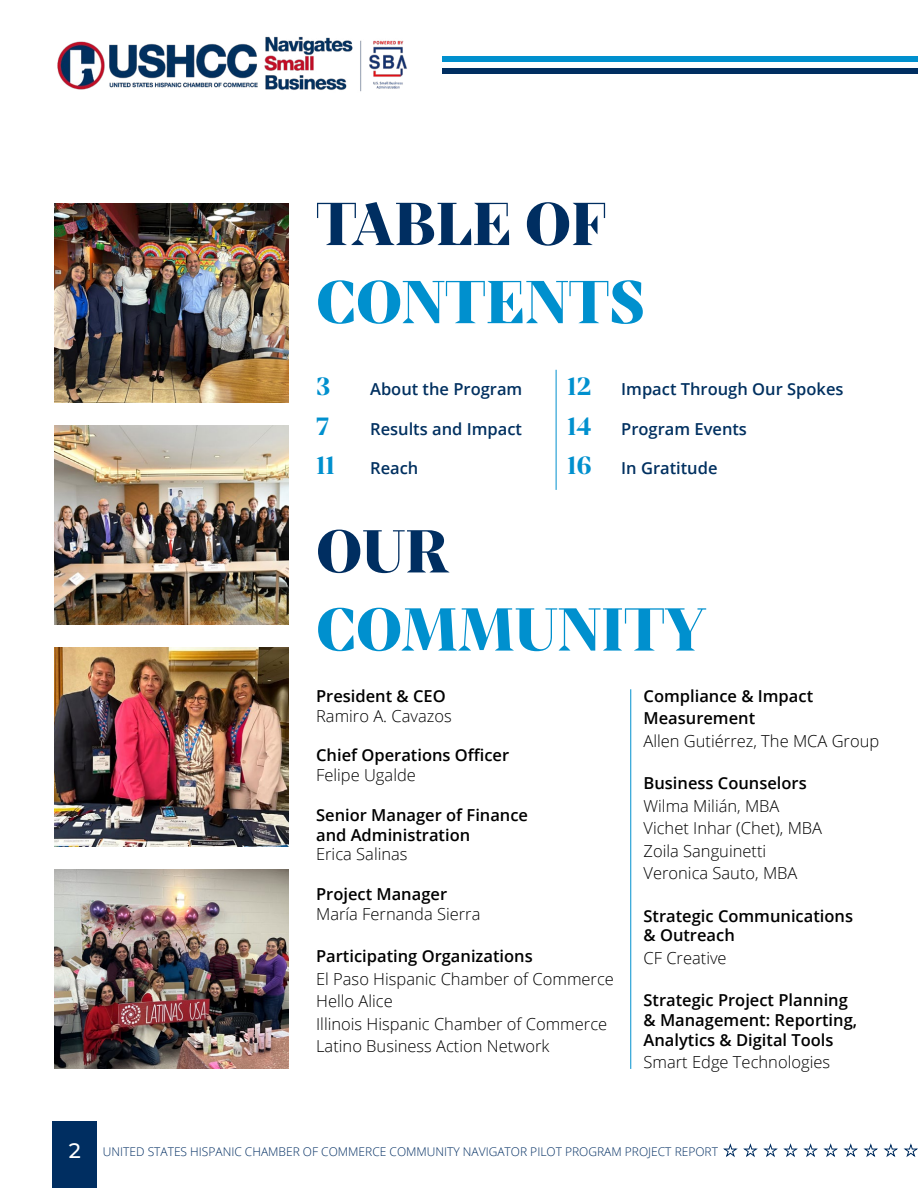
<style>
.page{position:relative;width:918px;height:1188px;background:#fff}
.page>*{position:absolute;margin:0;border:0;box-sizing:border-box;transform-origin:0 0}
.t1{font:900 65.1px "Mixta Didone Alt";color:#0090ce}
.t2{font:900 65.1px "Mixta Didone Alt";color:#002e61}
.t3{font:700 27px "Mixta Didone Alt";color:#0090ce}
.t4{font:300 16.5px/22.5px "Open Sans";color:#000}
.t5{font:600 16.5px/19.8px "Open Sans";color:#000}
.t6{font:600 16.5px "Open Sans";color:#013060}
.t7{font:300 12px "Open Sans";color:#002d62}
.s1{font-family:"Mixta Didone Alt";font-weight:700;font-size:27px;color:#0090ce}
.s2{font-family:"Montserrat Alternates";font-weight:500;font-size:21px;color:#fff}
</style>
<div class="page">
<div style="left:52px;top:1121px;width:45px;height:67px;background:#002e61"></div>
<svg style="left:744px;top:1144px;width:13px;height:12px"></svg>
<svg style="left:724px;top:1144px;width:13px;height:12px"></svg>
<svg style="left:764px;top:1144px;width:13px;height:12px"></svg>
<svg style="left:784px;top:1144px;width:13px;height:12px"></svg>
<svg style="left:804px;top:1144px;width:13px;height:12px"></svg>
<svg style="left:824px;top:1144px;width:13px;height:12px"></svg>
<svg style="left:844px;top:1144px;width:13px;height:12px"></svg>
<svg style="left:864px;top:1144px;width:13px;height:12px"></svg>
<svg style="left:884px;top:1144px;width:13px;height:12px"></svg>
<svg style="left:904px;top:1144px;width:13px;height:12px"></svg>
<div style="left:443px;top:56px;width:475px;height:6px;background:#0090ce"></div>
<div style="left:443px;top:68px;width:475px;height:5px;background:#002e61"></div>
<img style="left:57px;top:36px;width:350px;height:56px">
<img style="left:54px;top:648px;width:235px;height:199px">
<img style="left:54px;top:870px;width:235px;height:199px">
<img style="left:54px;top:426px;width:235px;height:198px">
<img style="left:54px;top:203px;width:235px;height:199px">
<hr style="left:630px;top:689px;width:1px;height:380px;background:#0090ce">
<hr style="left:556px;top:370px;width:1px;height:120px;background:#0090ce">
<h1 class="t2" style="left:316px;top:186px;width:292px">TABLE OF</h1>
<h1 class="t1" style="left:316px;top:264px;width:330px">CONTENTS</h1>
<h2 class="t3" style="left:316px;top:371px;width:16px">3</h2>
<p class="t6" style="left:370px;top:378px;width:154px">About the Program</p>
<h2 class="t3" style="left:316px;top:410px;width:14px">7</h2>
<p class="t6" style="left:370px;top:418px;width:153px">Results and Impact</p>
<h2 class="t3" style="left:316px;top:450px;width:20px">11</h2>
<p class="t6" style="left:370px;top:457px;width:50px">Reach</p>
<p class="t6" style="left:567px;top:378px;width:278px"><span class="s1">12</span> Impact Through Our Spokes</p>
<p class="t6" style="left:567px;top:418px;width:181px"><span class="s1">14</span> Program Events</p>
<p class="t6" style="left:567px;top:457px;width:152px"><span class="s1">16</span> In Gratitude</p>
<h1 class="t2" style="left:316px;top:513px;width:133px">OUR</h1>
<h1 class="t1" style="left:316px;top:591px;width:391px">COMMUNITY</h1>
<p class="t5" style="left:644px;top:684px;width:171px;line-height:22.5px">Compliance &amp; Impact<br>Measurement</p>
<p class="t4" style="left:644px;top:729px;width:237px">Allen Gutiérrez, The MCA Group</p>
<p class="t5" style="left:644px;top:773px;width:165px">Business Counselors</p>
<p class="t4" style="left:644px;top:794px;width:180px">Wilma Milián, MBA<br>Vichet Inhar (Chet), MBA<br>Zoila Sanguinetti<br>Veronica Sauto, MBA</p>
<p class="t5" style="left:644px;top:905px;width:211px">Strategic Communications &amp; Outreach</p>
<p class="t4" style="left:644px;top:946px;width:85px">CF Creative</p>
<p class="t5" style="left:644px;top:990px;width:215px">Strategic Project Planning &amp; Management: Reporting,<br>Analytics &amp; Digital Tools</p>
<p class="t4" style="left:644px;top:1051px;width:188px">Smart Edge Technologies</p>
<p class="t5" style="left:316px;top:686px;width:131px">President &amp; CEO</p>
<p class="t4" style="left:316px;top:704px;width:137px">Ramiro A. Cavazos</p>
<p class="t5" style="left:316px;top:745px;width:195px">Chief Operations Officer</p>
<p class="t4" style="left:316px;top:763px;width:101px">Felipe Ugalde</p>
<p class="t5" style="left:316px;top:804px;width:214px">Senior Manager of Finance and Administration</p>
<p class="t4" style="left:316px;top:843px;width:93px">Erica Salinas</p>
<p class="t5" style="left:316px;top:884px;width:133px">Project Manager</p>
<p class="t4" style="left:316px;top:902px;width:166px">María Fernanda Sierra</p>
<p class="t5" style="left:316px;top:946px;width:218px">Participating Organizations</p>
<p class="t4" style="left:316px;top:967px;width:299px">El Paso Hispanic Chamber of Commerce<br>Hello Alice<br>Illinois Hispanic Chamber of Commerce<br>Latino Business Action Network</p>
<p class="t7" style="left:69px;top:1143px;width:651px"><span class="s2">2</span> UNITED STATES HISPANIC CHAMBER OF COMMERCE COMMUNITY NAVIGATOR PILOT PROGRAM PROJECT REPORT</p>
</div>
